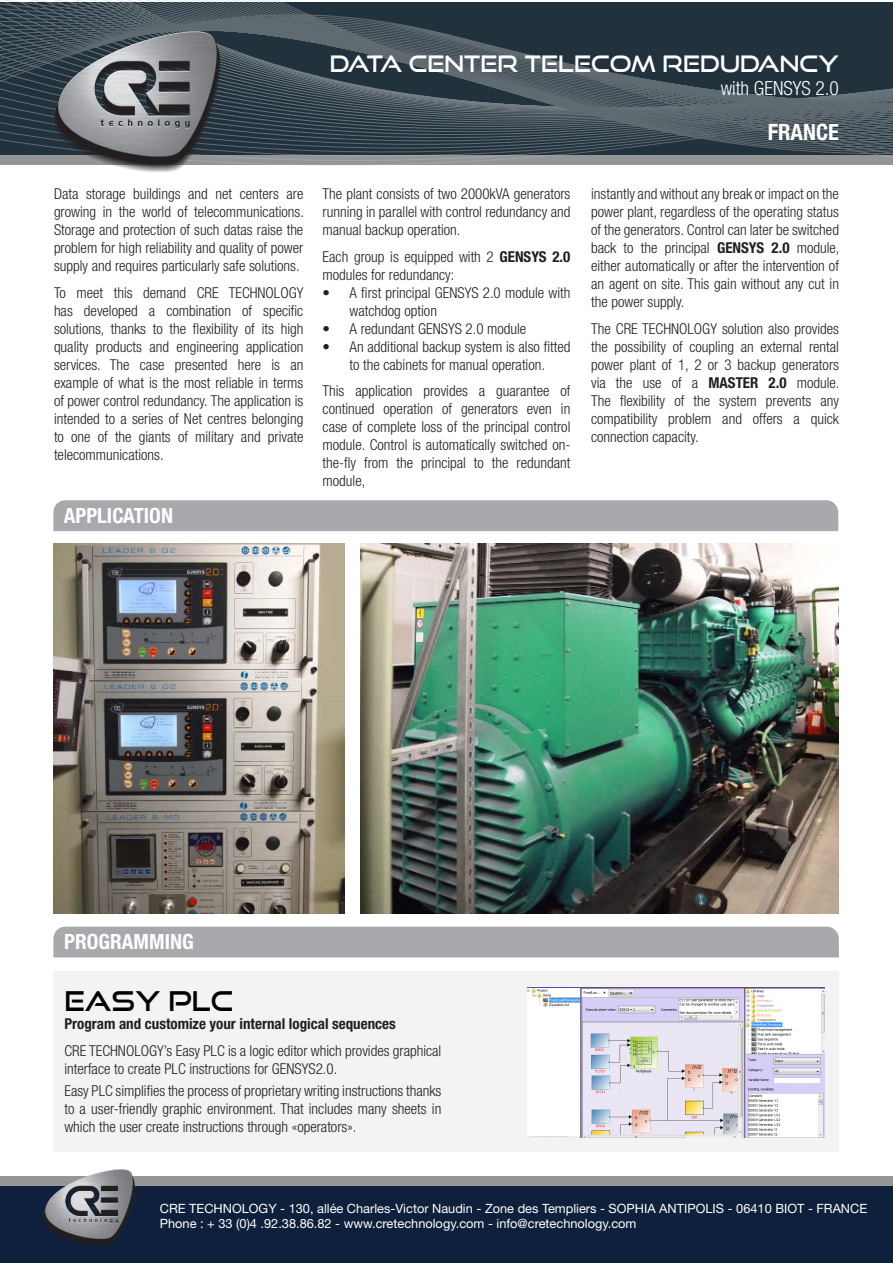
<style>
.page{position:relative;width:893px;height:1263px;background:#fff}
.page>*{position:absolute;margin:0;border:0;box-sizing:border-box;transform-origin:0 0}
.t1{font:27px "Good Times Rg";color:#000}
.t2{font:22.5px "Good Times Rg";color:#fff}
.t3{font:700 condensed 22.5px "Helvetica Neue LT Std";color:#fff}
.t4{font:700 condensed 21px "Helvetica Neue LT Std";color:#fff}
.t5{font:300 condensed 19.5px "Helvetica Neue LT Std";color:#fff}
.t6{font:300 condensed 15px/18px "Helvetica Neue LT Std";color:#231f20;text-align:justify}
.t7{font:700 condensed 15px "Helvetica Neue LT Std";color:#231f20}
.t8{font:12.75px "Helvetica Neue LT Std";color:#fff}
.s1{font-weight:700}
</style>
<div class="page">
<div style="left:0;top:1178px;width:893px;height:85px;background:#0e203c"></div>
<div style="left:0;top:1176px;width:893px;height:9px;background:#939598"></div>
<img style="left:28px;top:1169px;width:114px;height:77px">
<svg style="left:0;top:0;width:893px;height:166px;background:#424f58"></svg>
<img style="left:28px;top:23px;width:199px;height:149px">
<div style="left:53px;top:500px;width:785px;height:31px;background:#a8a9ad"></div>
<img style="left:53px;top:543px;width:291px;height:370px">
<img style="left:361px;top:543px;width:477px;height:370px">
<div style="left:53px;top:927px;width:786px;height:30px;background:#a8a9ad"></div>
<div style="left:54px;top:971px;width:785px;height:180px;background:#f3f3f3"></div>
<img style="left:527px;top:987px;width:297px;height:151px">
<p class="t6" style="left:54px;top:185px;width:251px">Data storage buildings and net centers are growing in the world of telecommunications.<br>Storage and protection of such datas raise the problem for high reliability and quality of power supply and requires particularly safe solutions.</p>
<p class="t6" style="left:54px;top:283px;width:251px">To meet this demand CRE TECHNOLOGY has developed a combination of specific solutions, thanks to the flexibility of its high quality products and engineering application services. The case presented here is an example of what is the most reliable in terms of power control redundancy. The application is intended to a series of Net centres belonging to one of the giants of military and private telecommunications.</p>
<p class="t4" style="left:64px;top:503px;width:111px">APPLICATION</p>
<p class="t2" style="left:330px;top:50px;width:510px">DATA CENTER TELECOM REDUDANCY</p>
<p class="t5" style="left:721px;top:77px;width:120px">with GENSYS 2.0</p>
<p class="t3" style="left:768px;top:119px;width:73px">FRANCE</p>
<p class="t6" style="left:323px;top:185px;width:249px">The plant consists of two 2000kVA generators running in parallel with control redundancy and manual backup operation.</p>
<p class="t6" style="left:323px;top:247px;width:249px">Each group is equipped with 2 <span class="s1">GENSYS 2.0 </span>modules for redundancy:</p>
<p class="t6" style="left:350px;top:283px;width:222px;text-indent:-27px">• A first principal GENSYS 2.0 module with watchdog option</p>
<p class="t6" style="left:323px;top:319px;width:205px">• A redundant GENSYS 2.0 module</p>
<p class="t6" style="left:323px;top:337px;width:249px;text-align:center">• An additional backup system is also fitted to the cabinets for manual operation.</p>
<p class="t6" style="left:323px;top:382px;width:249px">This application provides a guarantee of continued operation of generators even in case of complete loss of the principal control module. Control is automatically switched on&shy;the-fly from the principal to the redundant module,</p>
<p class="t6" style="left:591px;top:185px;width:250px">instantly and without any break or impact on the power plant, regardless of the operating status of the generators. Control can later be switched back to the principal <span class="s1">GENSYS 2.0</span> module, either automatically or after the intervention of an agent on site. This gain without any cut in the power supply.</p>
<p class="t6" style="left:591px;top:319px;width:250px">The CRE TECHNOLOGY solution also provides the possibility of coupling an external rental power plant of 1, 2 or 3 backup generators via the use of a <span class="s1">MASTER 2.0</span> module.<br>The flexibility of the system prevents any compatibility problem and offers a quick connection capacity.</p>
<p class="t4" style="left:64px;top:929px;width:131px">PROGRAMMING</p>
<p class="t1" style="left:64px;top:985px;width:170px">EASY PLC</p>
<p class="t7" style="left:64px;top:1015px;width:333px">Program and customize your internal logical sequences</p>
<p class="t6" style="left:64px;top:1041px;width:378px">CRE TECHNOLOGY’s Easy PLC is a logic editor which provides graphical interface to create PLC instructions for GENSYS2.0.</p>
<p class="t6" style="left:64px;top:1082px;width:378px">Easy PLC simplifies the process of proprietary writing instructions thanks to a user-friendly graphic environment. That includes many sheets in which the user create instructions through «operators».</p>
<p class="t8" style="left:160px;top:1200px;width:709px">CRE TECHNOLOGY - 130, allée Charles-Victor Naudin - Zone des Templiers - SOPHIA ANTIPOLIS - 06410 BIOT - FRANCE</p>
<p class="t8" style="left:160px;top:1216px;width:478px">Phone : + 33 (0)4 .92.38.86.82 - www.cretechnology.com - info@cretechnology.com</p>
</div>
